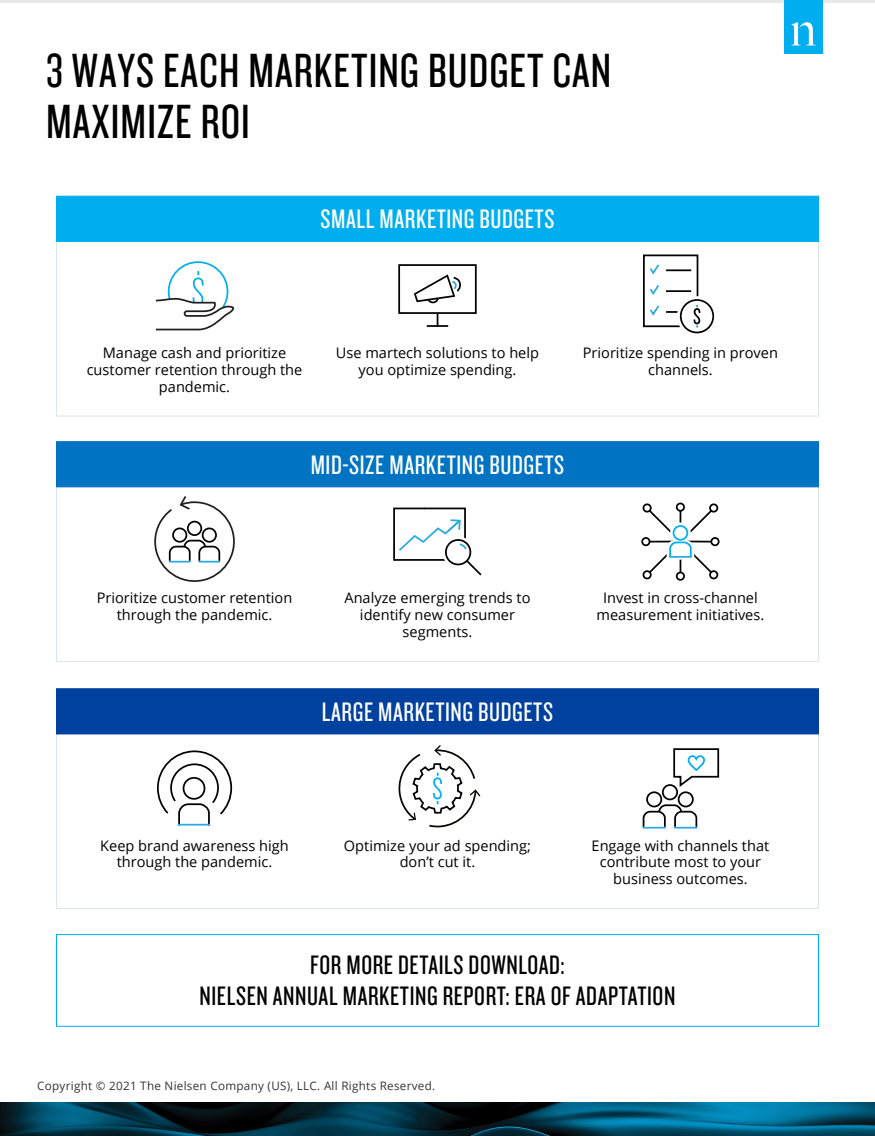
<style>
.page{position:relative;width:875px;height:1136px;background:#fff}
.page>*{position:absolute;margin:0;border:0;box-sizing:border-box;transform-origin:0 0}
.t1{font:49.88px/51.6px "Knockout 28 Junior Feathrwt";letter-spacing:.02em;color:#000}
.t2{font:27.74px/30.5px "Knockout 28 Junior Feathrwt";letter-spacing:.02em;color:#000;text-align:center}
.t3{font:27.74px "Knockout 28 Junior Feathrwt";letter-spacing:.02em;color:#fff}
.t4{font:14.53px/16.6px "Open Sans";color:#000;text-align:center}
.t5{font:11.64px "Open Sans";letter-spacing:.025em;color:#333}
</style>
<div class="page">
<img style="left:0;top:1102px;width:875px;height:34px">
<hr style="left:0;top:0;width:875px;height:2px;background:#e4e8ea">
<div style="left:784px;top:0;width:39px;height:54px;background:#00adee"></div>
<svg style="left:791px;top:22px;width:24px;height:23px"></svg>
<div style="left:56px;top:196px;width:763px;height:220px;background:#fff;border:1px solid #dde6eb"></div>
<div style="left:56px;top:441px;width:763px;height:221px;background:#fff;border:1px solid #dde6eb"></div>
<div style="left:56px;top:688px;width:763px;height:221px;background:#fff;border:1px solid #dde6eb"></div>
<div style="left:56px;top:688px;width:763px;height:46px;background:#00409e;border:1px solid #00409e"></div>
<div style="left:56px;top:196px;width:763px;height:46px;background:#00aeef;border:1px solid #00aeef"></div>
<div style="left:56px;top:441px;width:763px;height:46px;background:#0073c2;border:1px solid #0073c2"></div>
<div style="left:56px;top:934px;width:763px;height:93px;background:#fff;border:1px solid #00aeef"></div>
<svg style="left:155px;top:261px;width:80px;height:70px"></svg>
<div style="left:398px;top:264px;width:79px;height:50px;border:2px solid #000"></div>
<hr style="left:427px;top:325px;width:21px;height:2px;background:#000">
<svg style="left:437px;top:314px;width:1px;height:13px"></svg>
<svg style="left:413px;top:274px;width:48px;height:30px"></svg>
<div style="left:643px;top:254px;width:55px;height:73px;border:2px solid #000"></div>
<hr style="left:666px;top:269px;width:25px;height:2px;background:#000">
<hr style="left:666px;top:290px;width:25px;height:2px;background:#000">
<hr style="left:666px;top:311px;width:25px;height:2px;background:#000">
<svg style="left:650px;top:264px;width:9px;height:11px"></svg>
<svg style="left:649px;top:285px;width:10px;height:10px"></svg>
<svg style="left:649px;top:305px;width:10px;height:11px"></svg>
<svg style="left:677px;top:296px;width:40px;height:40px"></svg>
<div style="left:680px;top:299px;width:34px;height:34px;border:2px solid #000;border-radius:50%"></div>
<svg style="left:693px;top:305px;width:8px;height:22px"></svg>
<svg style="left:393px;top:507px;width:89px;height:69px"></svg>
<div style="left:676px;top:502px;width:9px;height:10px;border:2px solid #000;border-radius:50%"></div>
<div style="left:709px;top:503px;width:9px;height:9px;border:2px solid #000;border-radius:50%"></div>
<div style="left:710px;top:537px;width:10px;height:9px;border:2px solid #000;border-radius:50%"></div>
<div style="left:641px;top:537px;width:9px;height:9px;border:2px solid #000;border-radius:50%"></div>
<div style="left:643px;top:503px;width:9px;height:9px;border:2px solid #000;border-radius:50%"></div>
<div style="left:676px;top:572px;width:9px;height:9px;border:2px solid #000;border-radius:50%"></div>
<div style="left:709px;top:570px;width:9px;height:9px;border:2px solid #000;border-radius:50%"></div>
<div style="left:643px;top:570px;width:9px;height:9px;border:2px solid #000;border-radius:50%"></div>
<svg style="left:647px;top:508px;width:67px;height:67px"></svg>
<hr style="left:670px;top:556px;width:21px;height:2px;background:#29abe2">
<svg style="left:157px;top:750px;width:76px;height:76px"></svg>
<hr style="left:178px;top:824px;width:32px;height:1px;background:#29abe2">
<svg style="left:398px;top:745px;width:82px;height:83px"></svg>
<div style="left:662px;top:784px;width:16px;height:16px;border:2px solid #000;border-radius:50%"></div>
<div style="left:646px;top:791px;width:16px;height:16px;border:2px solid #000;border-radius:50%"></div>
<div style="left:678px;top:791px;width:16px;height:16px;border:2px solid #000;border-radius:50%"></div>
<svg style="left:642px;top:803px;width:56px;height:25px"></svg>
<svg style="left:672px;top:748px;width:48px;height:41px"></svg>
<svg style="left:154px;top:496px;width:81px;height:86px"></svg>
<h1 class="t1" style="left:46px;top:42px;width:567px">3 WAYS EACH MARKETING BUDGET CAN<br>MAXIMIZE ROI</h1>
<h2 class="t3" style="left:321px;top:202px;width:235px">SMALL MARKETING BUDGETS</h2>
<p class="t4" style="left:87px;top:344px;width:217px">Manage cash and prioritize customer retention through the pandemic.</p>
<p class="t4" style="left:336px;top:344px;width:205px">Use martech solutions to help you optimize spending.</p>
<p class="t4" style="left:583px;top:344px;width:197px">Prioritize spending in proven channels.</p>
<h2 class="t3" style="left:311px;top:447px;width:255px">MID-SIZE MARKETING BUDGETS</h2>
<p class="t4" style="left:97px;top:589px;width:197px">Prioritize customer retention through the pandemic.</p>
<p class="t4" style="left:344px;top:589px;width:188px">Analyze emerging trends to identify new consumer segments.</p>
<p class="t4" style="left:597px;top:589px;width:169px">Invest in cross-channel measurement initiatives.</p>
<h2 class="t3" style="left:322px;top:694px;width:233px">LARGE MARKETING BUDGETS</h2>
<p class="t4" style="left:100px;top:837px;width:190px">Keep brand awareness high through the pandemic.</p>
<p class="t4" style="left:344px;top:837px;width:189px">Optimize your ad spending; don’t cut it.</p>
<p class="t4" style="left:592px;top:837px;width:179px">Engage with channels that contribute most to your business outcomes.</p>
<h2 class="t2" style="left:200px;top:949px;width:477px">FOR MORE DETAILS DOWNLOAD:<br>NIELSEN ANNUAL MARKETING REPORT: ERA OF ADAPTATION</h2>
<p class="t5" style="left:37px;top:1078px;width:400px">Copyright © 2021 The Nielsen Company (US), LLC. All Rights Reserved.</p>
</div>
